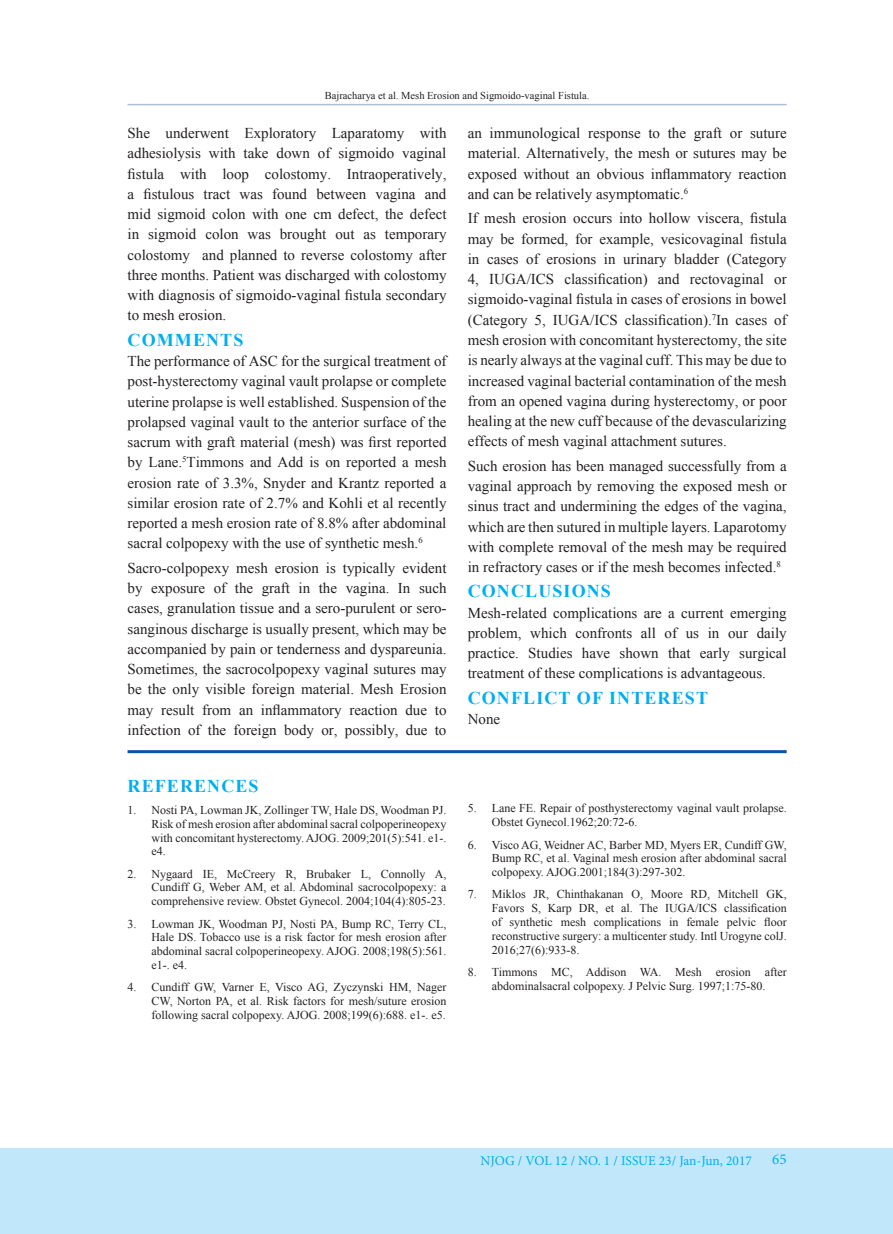
<style>
.page{position:relative;width:893px;height:1234px;background:#fff}
.page>*{position:absolute;margin:0;border:0;box-sizing:border-box;transform-origin:0 0}
.t1{font:700 18px "Times New Roman";letter-spacing:.06em;color:#00aeef}
.t2{font:15px/20.2px "Times New Roman";color:#231f20;text-align:justify}
.t3{font:15px "Minion Pro";color:#00aeef}
.t4{font:13.5px "Minion Pro";color:#00aeef}
.t5{font:12px/13.8px "Times New Roman";color:#231f20;text-align:justify}
.t6{font:10.5px "Times New Roman";color:#231f20}
</style>
<div class="page">
<div style="left:0;top:1147px;width:893px;height:86px;background:#c1e8fa"></div>
<hr style="left:128px;top:104px;width:659px;height:1px;background:#aebed7">
<hr style="left:128px;top:750px;width:659px;height:3px;background:#0c53a2">
<p class="t6" style="left:325px;top:88px;width:266px">Bajracharya et al. Mesh Erosion and Sigmoido-vaginal Fistula.</p>
<p class="t2" style="left:128px;top:123px;width:320px">She underwent Exploratory Laparatomy with adhesiolysis with take down of sigmoido vaginal fistula with loop colostomy. Intraoperatively, a fistulous tract was found between vagina and mid sigmoid colon with one cm defect, the defect in sigmoid colon was brought out as temporary colostomy and planned to reverse colostomy after three months. Patient was discharged with colostomy with diagnosis of sigmoido-vaginal fistula secondary to mesh erosion.</p>
<p class="t1" style="left:128px;top:327px;width:117px">COMMENTS</p>
<p class="t2" style="left:128px;top:350px;width:320px">The performance of ASC for the surgical treatment of post-hysterectomy vaginal vault prolapse or complete uterine prolapse is well established. Suspension of the prolapsed vaginal vault to the anterior surface of the sacrum with graft material (mesh) was first reported by Lane.<sup>5</sup>Timmons and Add is on reported a mesh erosion rate of 3.3%, Snyder and Krantz reported a similar erosion rate of 2.7% and Kohli et al recently reported a mesh erosion rate of 8.8% after abdominal sacral colpopexy with the use of synthetic mesh.<sup>6</sup></p>
<p class="t2" style="left:128px;top:557px;width:320px">Sacro-colpopexy mesh erosion is typically evident by exposure of the graft in the vagina. In such cases, granulation tissue and a sero-purulent or sero&shy;sanginous discharge is usually present, which may be accompanied by pain or tenderness and dyspareunia.<br>Sometimes, the sacrocolpopexy vaginal sutures may be the only visible foreign material. Mesh Erosion may result from an inflammatory reaction due to infection of the foreign body or, possibly, due to</p>
<p class="t1" style="left:128px;top:773px;width:133px">REFERENCES</p>
<p class="t5" style="left:152px;top:802px;width:296px;text-indent:-24px">1. Nosti PA, Lowman JK, Zollinger TW, Hale DS, Woodman PJ.<br>Risk of mesh erosion after abdominal sacral colpoperineopexy with concomitant hysterectomy. AJOG. 2009;201(5):541. e1-. e4.</p>
<p class="t5" style="left:152px;top:866px;width:296px;text-indent:-24px">2. Nygaard IE, McCreery R, Brubaker L, Connolly A, Cundiff G, Weber AM, et al. Abdominal sacrocolpopexy: a comprehensive review. Obstet Gynecol. 2004;104(4):805-23.</p>
<p class="t5" style="left:152px;top:916px;width:296px;text-indent:-24px">3. Lowman JK, Woodman PJ, Nosti PA, Bump RC, Terry CL, Hale DS. Tobacco use is a risk factor for mesh erosion after abdominal sacral colpoperineopexy. AJOG. 2008;198(5):561. e1-. e4.</p>
<p class="t5" style="left:152px;top:980px;width:296px;text-indent:-24px">4. Cundiff GW, Varner E, Visco AG, Zyczynski HM, Nager CW, Norton PA, et al. Risk factors for mesh/suture erosion following sacral colpopexy. AJOG. 2008;199(6):688. e1-. e5.</p>
<p class="t2" style="left:468px;top:123px;width:320px">an immunological response to the graft or suture material. Alternatively, the mesh or sutures may be exposed without an obvious inflammatory reaction and can be relatively asymptomatic.<sup>6</sup></p>
<p class="t2" style="left:468px;top:208px;width:320px">If mesh erosion occurs into hollow viscera, fistula may be formed, for example, vesicovaginal fistula in cases of erosions in urinary bladder (Category 4, IUGA/ICS classification) and rectovaginal or sigmoido-vaginal fistula in cases of erosions in bowel (Category 5, IUGA/ICS classification).<sup>7</sup>In cases of mesh erosion with concomitant hysterectomy, the site is nearly always at the vaginal cuff. This may be due to increased vaginal bacterial contamination of the mesh from an opened vagina during hysterectomy, or poor healing at the new cuff because of the devascularizing effects of mesh vaginal attachment sutures.</p>
<p class="t2" style="left:468px;top:455px;width:320px">Such erosion has been managed successfully from a vaginal approach by removing the exposed mesh or sinus tract and undermining the edges of the vagina, which are then sutured in multiple layers. Laparotomy with complete removal of the mesh may be required in refractory cases or if the mesh becomes infected.<sup>8</sup></p>
<p class="t1" style="left:468px;top:578px;width:145px">CONCLUSIONS</p>
<p class="t2" style="left:468px;top:602px;width:320px">Mesh-related complications are a current emerging problem, which confronts all of us in our daily practice. Studies have shown that early surgical treatment of these complications is advantageous.</p>
<p class="t1" style="left:468px;top:685px;width:242px">CONFLICT OF INTEREST</p>
<p class="t2" style="left:468px;top:708px;width:34px">None</p>
<p class="t5" style="left:492px;top:801px;width:296px;text-indent:-24px">5. Lane FE. Repair of posthysterectomy vaginal vault prolapse.<br>Obstet Gynecol.1962;20:72-6.</p>
<p class="t5" style="left:492px;top:837px;width:296px;text-indent:-24px">6. Visco AG, Weidner AC, Barber MD, Myers ER, Cundiff GW, Bump RC, et al. Vaginal mesh erosion after abdominal sacral colpopexy. AJOG.2001;184(3):297-302.</p>
<p class="t5" style="left:492px;top:887px;width:296px;text-indent:-24px">7. Miklos JR, Chinthakanan O, Moore RD, Mitchell GK, Favors S, Karp DR, et al. The IUGA/ICS classification of synthetic mesh complications in female pelvic floor reconstructive surgery: a multicenter study. Intl Urogyne colJ.<br>2016;27(6):933-8.</p>
<p class="t5" style="left:468px;top:964px;width:320px;text-align:center">8. Timmons MC, Addison WA. Mesh erosion after abdominalsacral colpopexy. J Pelvic Surg. 1997;1:75-80.</p>
<p class="t4" style="left:480px;top:1151px;width:273px">NJOG / VOL 12 / NO. 1 / ISSUE 23/ Jan-Jun, 2017</p>
<p class="t3" style="left:772px;top:1148px;width:16px">65</p>
</div>
